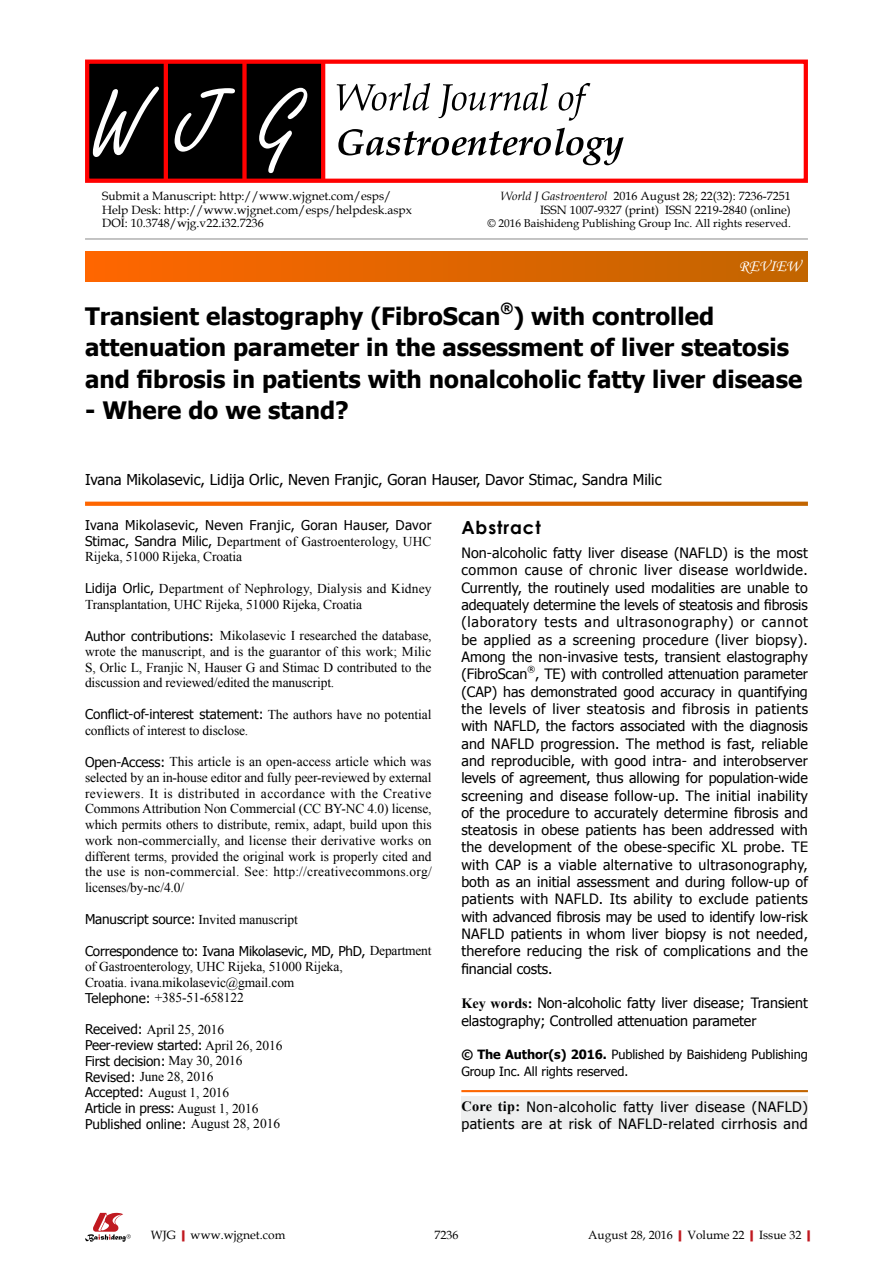
<style>
.page{position:relative;width:893px;height:1263px;background:#fff}
.page>*{position:absolute;margin:0;border:0;box-sizing:border-box;transform-origin:0 0}
.t1{font:700 24px/31.5px "Tahoma";color:#000}
.t2{font:700 18px "Century Gothic";letter-spacing:.05em;color:#000}
.t3{font:16.5px "Monotype Corsiva";color:#fff}
.t4{font:15px "Tahoma";color:#000}
.t5{font:14.25px/17.4px "Tahoma";letter-spacing:.005em;color:#000;text-align:justify}
.t6{font:14.25px/17.2px "Tahoma";letter-spacing:.03em;color:#000}
.t7{font:700 13.95px "Tahoma";color:#000}
.t8{font:13.5px/15.8px "Times New Roman";letter-spacing:-.01em;color:#000}
.t9{font:13.5px/15.8px "Tahoma";letter-spacing:-.005em;color:#000;text-align:justify}
.t10{font:12.75px/17.2px "Tahoma";letter-spacing:-.005em;color:#000}
.t11{font:12px/13.5px "Book Antiqua";color:#000}
.t12{font:11.25px "Book Antiqua";color:#000}
.t13{font:8.25px "Tahoma";color:#000}
.s1{font-style:italic}
.s2{font-family:"Times New Roman"}
.s3{font-family:"Tahoma"}
.s4{font-family:"Times New Roman";font-weight:700}
.s5{font-weight:700}
.s6{font-weight:700;color:#c01920}
</style>
<div class="page">
<div style="left:85px;top:252px;width:723px;height:29px;background:linear-gradient(to right,#f60,#c16500)"></div>
<hr style="left:85px;top:239px;width:723px;height:1px;background:#898989">
<div style="left:87px;top:61px;width:236px;height:121px;background:#000"></div>
<hr style="left:164px;top:61px;width:4px;height:121px;background:#f00">
<div style="left:242px;top:61px;width:5px;height:121px;background:#f00"></div>
<hr style="left:321px;top:61px;width:4px;height:121px;background:#f00">
<div style="left:85px;top:60px;width:723px;height:123px;border:4px solid #f00"></div>
<svg style="left:259px;top:88px;width:48px;height:85px"></svg>
<svg style="left:175px;top:88px;width:60px;height:64px"></svg>
<svg style="left:93px;top:87px;width:66px;height:70px"></svg>
<svg style="left:337px;top:83px;width:253px;height:38px"></svg>
<svg style="left:338px;top:128px;width:286px;height:37px"></svg>
<svg style="left:85px;top:502px;width:723px;height:4px;background:#e16a08"></svg>
<svg style="left:85px;top:1213px;width:46px;height:29px"></svg>
<div style="left:461px;top:1096px;width:347px;height:33px;background:#eeefef"></div>
<p class="t11" style="left:102px;top:189px;width:311px">Submit a Manuscript: http://www.wjgnet.com/esps/<br>Help Desk: http://www.wjgnet.com/esps/helpdesk.aspx<br>DOI: 10.3748/wjg.v22.i32.7236</p>
<p class="t11" style="left:501px;top:189px;width:292px;text-align:right"><span class="s1">World J Gastroenterol</span> 2016 August 28; 22(32): 7236-7251<br>ISSN 1007-9327 (print) ISSN 2219-2840 (online)</p>
<p class="t12" style="left:487px;top:215px;width:305px">© 2016 Baishideng Publishing Group Inc. All rights reserved.</p>
<p class="t3" style="left:739px;top:256px;width:63px">REVIEW</p>
<p class="t1" style="left:85px;top:298px;width:417px">Transient elastography (FibroScan</p>
<p class="t7" style="left:500px;top:298px;width:14px">®</p>
<p class="t1" style="left:85px;top:298px;width:719px;text-indent:428px">) with controlled attenuation parameter in the assessment of liver steatosis and fibrosis in patients with nonalcoholic fatty liver disease</p>
<p class="t1" style="left:85px;top:393px;width:265px">- Where do we stand?</p>
<p class="t4" style="left:85px;top:469px;width:578px">Ivana Mikolasevic, Lidija Orlic, Neven Franjic, Goran Hauser, Davor Stimac, Sandra Milic</p>
<p class="t9" style="left:85px;top:517px;width:348px">Ivana Mikolasevic, Neven Franjic, Goran Hauser, Davor Stimac, Sandra Milic, <span class="s2">Department of Gastroenterology, UHC Rijeka, 51000 Rijeka, Croatia</span></p>
<p class="t8" style="left:85px;top:580px;width:348px"><span class="s3">Lidija Orlic,</span> Department of Nephrology, Dialysis and Kidney<br>Transplantation, UHC Rijeka, 51000 Rijeka, Croatia</p>
<p class="t8" style="left:85px;top:627px;width:348px;text-align:justify"><span class="s3">Author contributions:</span> Mikolasevic I researched the database, wrote the manuscript, and is the guarantor of this work; Milic S, Orlic L, Franjic N, Hauser G and Stimac D contributed to the discussion and reviewed/edited the manuscript.</p>
<p class="t8" style="left:85px;top:707px;width:348px;line-height:15.3px"><span class="s3">Conflict-of-interest statement:</span> The authors have no potential conflicts of interest to disclose.</p>
<p class="t8" style="left:85px;top:753px;width:348px;text-align:justify"><span class="s3">Open-Access:</span> This article is an open-access article which was selected by an in-house editor and fully peer-reviewed by external reviewers. It is distributed in accordance with the Creative Commons Attribution Non Commercial (CC BY-NC 4.0) license, which permits others to distribute, remix, adapt, build upon this work non-commercially, and license their derivative works on different terms, provided the original work is properly cited and the use is non-commercial. See: http://creativecommons.org/ licenses/by-nc/4.0/</p>
<p class="t9" style="left:85px;top:911px;width:214px">Manuscript source: <span class="s2">Invited manuscript</span></p>
<p class="t8" style="left:85px;top:943px;width:348px"><span class="s3">Correspondence to: Ivana Mikolasevic, MD, PhD,</span> Department of Gastroenterology, UHC Rijeka, 51000 Rijeka,<br>Croatia. ivana.mikolasevic@gmail.com<br><span class="s3">Telephone:</span> +385-51-658122</p>
<p class="t9" style="left:85px;top:1020px;width:199px;text-align:left">Received: <span class="s2">April 25, 2016<br></span>Peer-review started: <span class="s2">April 26, 2016<br></span>First decision: <span class="s2">May 30, 2016<br></span>Revised: <span class="s2">June 28, 2016<br></span>Accepted: <span class="s2">August 1, 2016<br></span>Article in press: <span class="s2">August 1, 2016<br></span>Published online: <span class="s2">August 28, 2016</span></p>
<p class="t2" style="left:461px;top:514px;width:81px">Abstract</p>
<p class="t5" style="left:461px;top:543px;width:348px">Non-alcoholic fatty liver disease (NAFLD) is the most common cause of chronic liver disease worldwide.<br>Currently, the routinely used modalities are unable to adequately determine the levels of steatosis and fibrosis (laboratory tests and ultrasonography) or cannot be applied as a screening procedure (liver biopsy).<br>Among the non-invasive tests, transient elastography (FibroScan</p>
<p class="t13" style="left:527px;top:663px;width:9px">®</p>
<p class="t5" style="left:461px;top:665px;width:348px;text-indent:74px">, TE) with controlled attenuation parameter (CAP) has demonstrated good accuracy in quantifying the levels of liver steatosis and fibrosis in patients with NAFLD, the factors associated with the diagnosis and NAFLD progression. The method is fast, reliable and reproducible, with good intra- and interobserver levels of agreement, thus allowing for population-wide screening and disease follow-up. The initial inability of the procedure to accurately determine fibrosis and steatosis in obese patients has been addressed with the development of the obese-specific XL probe. TE with CAP is a viable alternative to ultrasonography, both as an initial assessment and during follow-up of patients with NAFLD. Its ability to exclude patients with advanced fibrosis may be used to identify low-risk NAFLD patients in whom liver biopsy is not needed, therefore reducing the risk of complications and the financial costs.</p>
<p class="t5" style="left:461px;top:994px;width:348px"><span class="s4">Key words:</span> Non-alcoholic fatty liver disease; Transient elastography; Controlled attenuation parameter</p>
<p class="t10" style="left:461px;top:1045px;width:348px"><span class="s5">© The Author(s) 2016.</span> Published by Baishideng Publishing<br>Group Inc. All rights reserved.</p>
<p class="t6" style="left:461px;top:1097px;width:348px"><span class="s4">Core tip:</span> Non-alcoholic fatty liver disease (NAFLD) patients are at risk of NAFLD-related cirrhosis and</p>
<p class="t11" style="left:151px;top:1227px;width:136px">WJG<span class="s6">|</span>www.wjgnet.com</p>
<p class="t11" style="left:434px;top:1227px;width:25px">7236</p>
<p class="t11" style="left:588px;top:1227px;width:229px">August 28, 2016<span class="s6">|</span>Volume 22<span class="s6">|</span>Issue 32<span class="s6">|</span></p>
</div>
